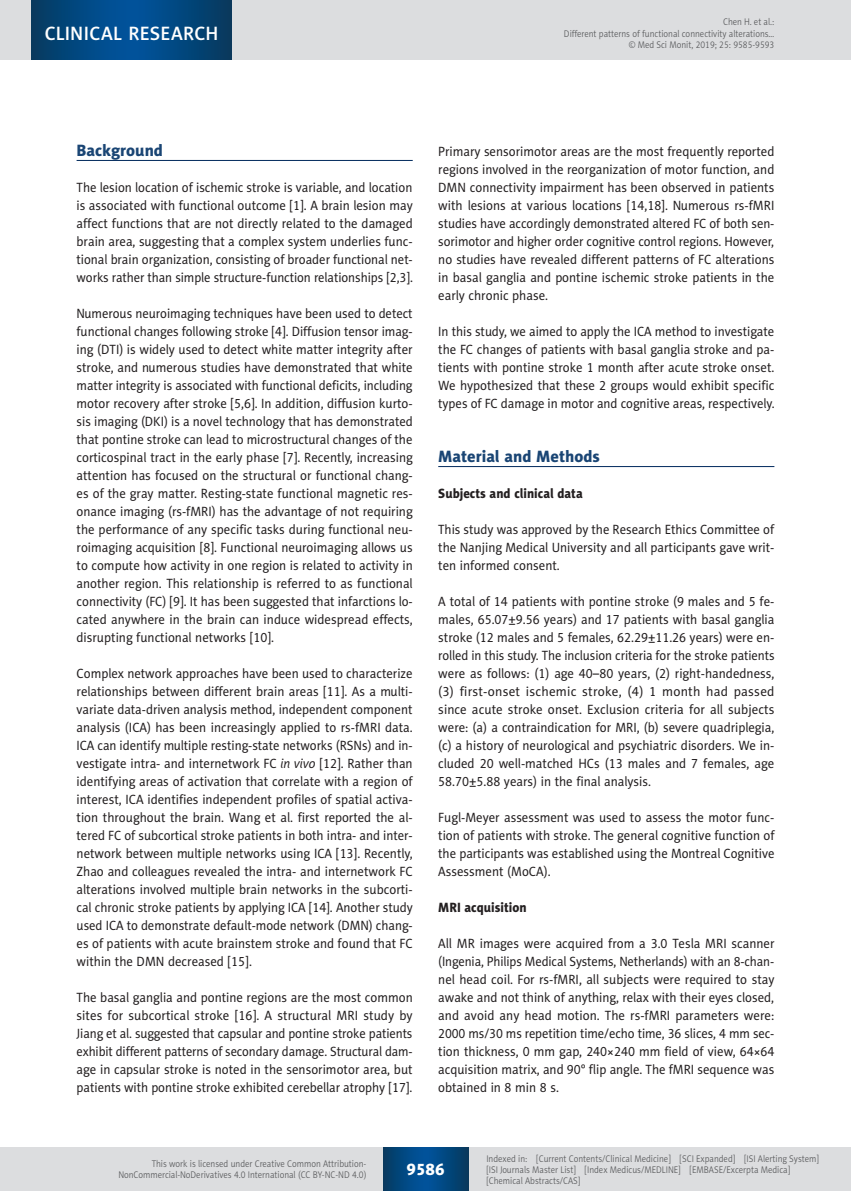
<style>
.page{position:relative;width:851px;height:1191px;background:#fff}
.page>*{position:absolute;margin:0;border:0;box-sizing:border-box;transform-origin:0 0}
.t1{font:19.5px "Naomi Sans EFN Medium";letter-spacing:.015em;color:#fff}
.MSM_Headline_1{font:16.5px "Naomi Sans EFN Heavy";color:#1a4574}
.t2{font:16.5px "Naomi Sans EFN Heavy";color:#fff}
.MSM_Body{font:13.5px/18px "Naomi Sans EFN";color:#231f20;text-align:justify;scale:.95 1}
.MSM_Body-2{font:13.5px/18px "Naomi Sans EFN";color:#231f20;text-align:justify;scale:.94 1}
.MSM_Headline_2{font:13.5px "Naomi Sans EFN Heavy";color:#231f20;scale:.95 1}
.MSM_pagina_sygnatura{font:9.75px/11.2px "Naomi Sans EFN Light";color:#57585a;scale:.9 1}
.MSM_pagina_zywa{font:9.75px/11.2px "Naomi Sans EFN Light";color:#57585a;text-align:right;scale:.9 1}
.s1{font-style:italic}
</style>
<div class="page">
<hr style="left:77px;top:160px;width:335px;height:1px;background:#00295c">
<hr style="left:438px;top:466px;width:336px;height:1px;background:#00295c">
<div style="left:0;top:1148px;width:850px;height:43px;background:#dcdddf"></div>
<svg style="left:383px;top:1147px;width:85px;height:43px;background:#02477e"></svg>
<div style="left:0;top:0;width:850px;height:60px;background:#dcdddf"></div>
<hr style="left:850px;top:0;width:1px;height:60px;background:#dcdddf">
<svg style="left:32px;top:0;width:200px;height:60px;background:#02477e"></svg>
<h1 class="t1" style="left:45px;top:22px;width:175px">CLINICAL RESEARCH</h1>
<p class="MSM_pagina_zywa" style="left:564px;top:16px;width:235px">Chen H. et al.:<br>Different patterns of functional connectivity alterations…</p>
<p class="MSM_pagina_sygnatura" style="left:628px;top:39px;width:163px">© Med Sci Monit, 2019; 25: 9585-9593</p>
<p class="MSM_Headline_1" style="left:77px;top:140px;width:88px">Background</p>
<p class="MSM_Body" style="left:77px;top:178px;width:355px">The lesion location of ischemic stroke is variable, and location is associated with functional outcome [1]. A brain lesion may affect functions that are not directly related to the damaged brain area, suggesting that a complex system underlies func&shy;tional brain organization, consisting of broader functional net&shy;works rather than simple structure-function relationships [2,3].</p>
<p class="MSM_Body-2" style="left:77px;top:304px;width:359px">Numerous neuroimaging techniques have been used to detect functional changes following stroke [4]. Diffusion tensor imag&shy;ing (DTI) is widely used to detect white matter integrity after stroke, and numerous studies have demonstrated that white matter integrity is associated with functional deficits, including motor recovery after stroke [5,6]. In addition, diffusion kurto&shy;sis imaging (DKI) is a novel technology that has demonstrated that pontine stroke can lead to microstructural changes of the corticospinal tract in the early phase [7]. Recently, increasing attention has focused on the structural or functional chang&shy;es of the gray matter. Resting-state functional magnetic res&shy;onance imaging (rs-fMRI) has the advantage of not requiring the performance of any specific tasks during functional neu&shy;roimaging acquisition [8]. Functional neuroimaging allows us to compute how activity in one region is related to activity in another region. This relationship is referred to as functional connectivity (FC) [9]. It has been suggested that infarctions lo&shy;cated anywhere in the brain can induce widespread effects, disrupting functional networks [10].</p>
<p class="MSM_Body" style="left:77px;top:664px;width:355px">Complex network approaches have been used to characterize relationships between different brain areas [11]. As a multi&shy;variate data-driven analysis method, independent component analysis (ICA) has been increasingly applied to rs-fMRI data.<br>ICA can identify multiple resting-state networks (RSNs) and in&shy;vestigate intra- and internetwork FC <span class="s1">in vivo</span> [12]. Rather than identifying areas of activation that correlate with a region of interest, ICA identifies independent profiles of spatial activa&shy;tion throughout the brain. Wang et al. first reported the al&shy;tered FC of subcortical stroke patients in both intra- and inter&shy;network between multiple networks using ICA [13]. Recently, Zhao and colleagues revealed the intra- and internetwork FC alterations involved multiple brain networks in the subcorti&shy;cal chronic stroke patients by applying ICA [14]. Another study used ICA to demonstrate default-mode network (DMN) chang&shy;es of patients with acute brainstem stroke and found that FC within the DMN decreased [15].</p>
<p class="MSM_Body" style="left:77px;top:988px;width:355px">The basal ganglia and pontine regions are the most common sites for subcortical stroke [16]. A structural MRI study by Jiang et al. suggested that capsular and pontine stroke patients exhibit different patterns of secondary damage. Structural dam&shy;age in capsular stroke is noted in the sensorimotor area, but patients with pontine stroke exhibited cerebellar atrophy [17].</p>
<p class="MSM_Body" style="left:438px;top:142px;width:355px">Primary sensorimotor areas are the most frequently reported regions involved in the reorganization of motor function, and DMN connectivity impairment has been observed in patients with lesions at various locations [14,18]. Numerous rs-fMRI studies have accordingly demonstrated altered FC of both sen&shy;sorimotor and higher order cognitive control regions. However, no studies have revealed different patterns of FC alterations in basal ganglia and pontine ischemic stroke patients in the early chronic phase.</p>
<p class="MSM_Body-2" style="left:438px;top:322px;width:359px">In this study, we aimed to apply the ICA method to investigate the FC changes of patients with basal ganglia stroke and pa&shy;tients with pontine stroke 1 month after acute stroke onset.<br>We hypothesized that these 2 groups would exhibit specific types of FC damage in motor and cognitive areas, respectively.</p>
<p class="MSM_Headline_1" style="left:438px;top:446px;width:163px">Material and Methods</p>
<p class="MSM_Headline_2" style="left:438px;top:485px;width:153px">Subjects and clinical data</p>
<p class="MSM_Body-2" style="left:438px;top:520px;width:359px">This study was approved by the Research Ethics Committee of the Nanjing Medical University and all participants gave writ&shy;ten informed consent.</p>
<p class="MSM_Body" style="left:438px;top:592px;width:355px">A total of 14 patients with pontine stroke (9 males and 5 fe&shy;males, 65.07±9.56 years) and 17 patients with basal ganglia stroke (12 males and 5 females, 62.29±11.26 years) were en&shy;rolled in this study. The inclusion criteria for the stroke patients were as follows: (1) age 40–80 years, (2) right-handedness, (3) first-onset ischemic stroke, (4) 1 month had passed since acute stroke onset. Exclusion criteria for all subjects were: (a) a contraindication for MRI, (b) severe quadriplegia, (c) a history of neurological and psychiatric disorders. We in&shy;cluded 20 well-matched HCs (13 males and 7 females, age 58.70±5.88 years) in the final analysis.</p>
<p class="MSM_Body" style="left:438px;top:808px;width:355px">Fugl-Meyer assessment was used to assess the motor func&shy;tion of patients with stroke. The general cognitive function of the participants was established using the Montreal Cognitive Assessment (MoCA).</p>
<p class="MSM_Headline_2" style="left:438px;top:899px;width:94px">MRI acquisition</p>
<p class="MSM_Body" style="left:438px;top:934px;width:355px">All MR images were acquired from a 3.0 Tesla MRI scanner (Ingenia, Philips Medical Systems, Netherlands) with an 8-chan&shy;nel head coil. For rs-fMRI, all subjects were required to stay awake and not think of anything, relax with their eyes closed, and avoid any head motion. The rs-fMRI parameters were:<br>2000 ms/30 ms repetition time/echo time, 36 slices, 4 mm sec&shy;tion thickness, 0 mm gap, 240×240 mm field of view, 64×64 acquisition matrix, and 90° flip angle. The fMRI sequence was obtained in 8 min 8 s.</p>
<p class="MSM_pagina_sygnatura" style="left:118px;top:1158px;width:277px;text-align:right">This work is licensed under Creative Common Attribution-<br>NonCommercial-NoDerivatives 4.0 International (CC BY-NC-ND 4.0)</p>
<p class="t2" style="left:406px;top:1159px;width:40px">9586</p>
<p class="MSM_pagina_sygnatura" style="left:486px;top:1152px;width:371px">Indexed in: [Current Contents/Clinical Medicine] [SCI Expanded] [ISI Alerting System] [ISI Journals Master List] [Index Medicus/MEDLINE] [EMBASE/Excerpta Medica] [Chemical Abstracts/CAS]</p>
</div>
